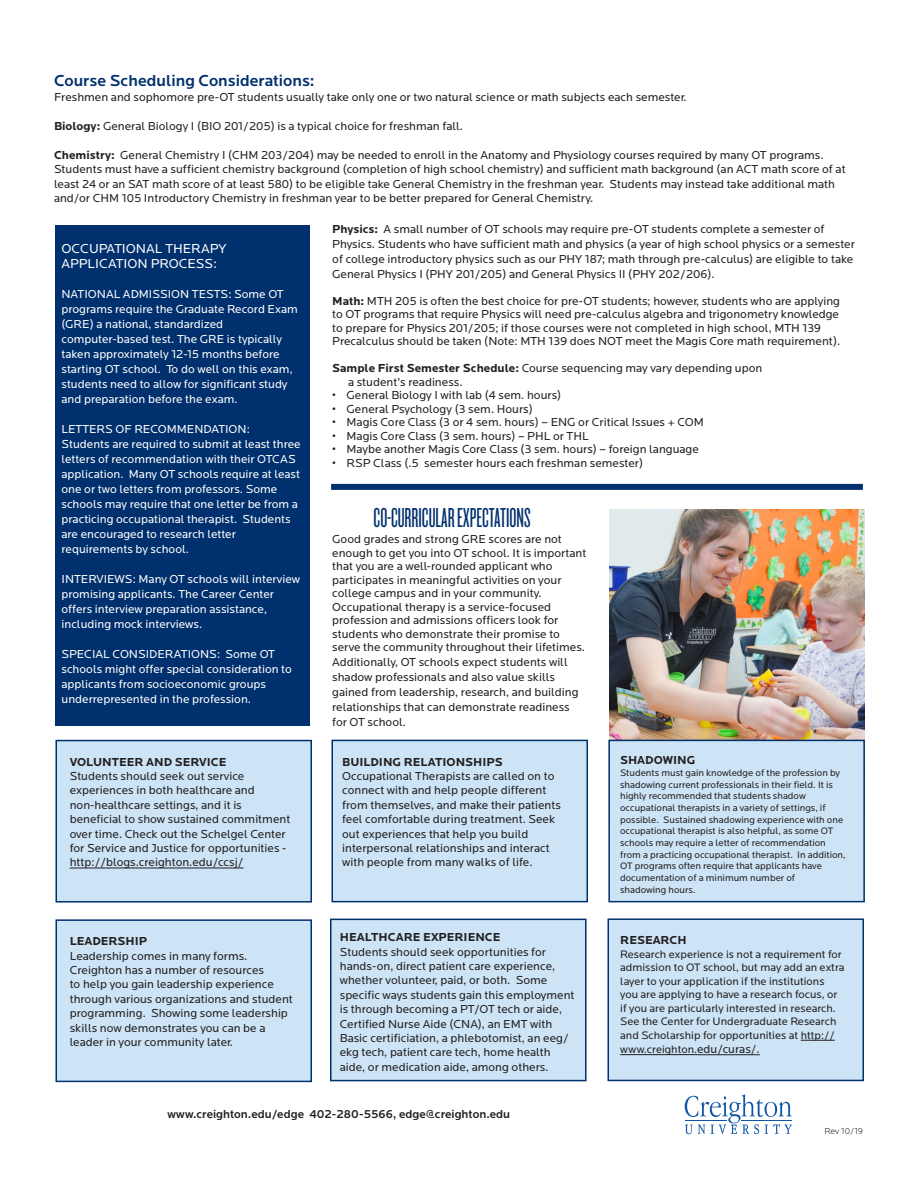
<style>
.page{position:relative;width:918px;height:1188px;background:#fff}
.page>*{position:absolute;margin:0;border:0;box-sizing:border-box;transform-origin:0 0}
.t1{font:28.5px "Knockout 26 Junior Flywght";color:#00306d}
.t2{font:500 16.5px "Locator";color:#00306d}
.t3{font:13.5px "Locator";color:#fff}
.t4{font:12px/14.4px "Locator";color:#231f20}
.t5{font:12px/15px "Locator";color:#fff}
.t6{font:700 12px "Locator";color:#231f20}
.t7{font:500 12px "Locator";color:#231f20}
.t8{font:11.25px/13.6px "Locator";color:#231f20}
.t9{font:9.75px/11.7px "Locator";color:#231f20}
.t10{font:300 9px "Locator";letter-spacing:-.01em;color:#231f20}
.s1{font-weight:700}
.s2{font-size:12px}
</style>
<div class="page">
<img style="left:610px;top:509px;width:254px;height:231px">
<svg style="left:685px;top:1094px;width:107px;height:40px"></svg>
<hr style="left:742px;top:1120px;width:50px;height:1px;background:#0e55a5">
<hr style="left:685px;top:1120px;width:42px;height:1px;background:#0e55a5">
<div style="left:56px;top:225px;width:254px;height:500px;background:#00306d"></div>
<div style="left:331px;top:484px;width:532px;height:6px;background:#00306d"></div>
<div style="left:56px;top:740px;width:256px;height:163px;background:#cce4f6;border:2px solid #00306d"></div>
<hr style="left:70px;top:868px;width:174px;height:1px;background:#231f20">
<div style="left:332px;top:740px;width:256px;height:162px;background:#cce4f6;border:2px solid #00306d"></div>
<div style="left:330px;top:919px;width:256px;height:162px;background:#cce4f6;border:2px solid #00306d"></div>
<div style="left:56px;top:919px;width:256px;height:163px;background:#cce4f6;border:2px solid #00306d"></div>
<div style="left:608px;top:740px;width:257px;height:162px;background:#cce4f6;border:2px solid #00306d"></div>
<div style="left:608px;top:918px;width:256px;height:163px;background:#cce4f6;border:2px solid #00306d"></div>
<hr style="left:801px;top:1040px;width:34px;height:1px;background:#231f20">
<hr style="left:620px;top:1054px;width:77px;height:1px;background:#231f20">
<hr style="left:697px;top:1054px;width:63px;height:1px;background:#231f20">
<p class="t2" style="left:54px;top:71px;width:262px">Course Scheduling Considerations:</p>
<p class="t4" style="left:54px;top:90px;width:634px">Freshmen and sophomore pre-OT students usually take only one or two natural science or math subjects each semester.</p>
<p class="t4" style="left:54px;top:119px;width:411px"><span class="s1">Biology:</span> General Biology I (BIO 201/205) is a typical choice for freshman fall.</p>
<p class="t4" style="left:54px;top:148px;width:771px"><span class="s1">Chemistry:</span> General Chemistry I (CHM 203/204) may be needed to enroll in the Anatomy and Physiology courses required by many OT programs.</p>
<p class="t4" style="left:54px;top:162px;width:793px">Students must have a sufficient chemistry background (completion of high school chemistry) and sufficient math background (an ACT math score of at least 24 or an SAT math score of at least 580) to be eligible take General Chemistry in the freshman year. Students may instead take additional math and/or CHM 105 Introductory Chemistry in freshman year to be better prepared for General Chemistry.</p>
<p class="t4" style="left:332px;top:222px;width:524px;line-height:15px"><span class="s1">Physics:</span> A small number of OT schools may require pre-OT students complete a semester of Physics. Students who have sufficient math and physics (a year of high school physics or a semester of college introductory physics such as our PHY 187; math through pre-calculus) are eligible to take General Physics I (PHY 201/205) and General Physics II (PHY 202/206).</p>
<p class="t4" style="left:332px;top:294px;width:509px"><span class="s1">Math:</span> MTH 205 is often the best choice for pre-OT students; however, students who are applying</p>
<p class="t4" style="left:332px;top:307px;width:508px">to OT programs that require Physics will need pre-calculus algebra and trigonometry knowledge</p>
<p class="t4" style="left:332px;top:321px;width:490px">to prepare for Physics 201/205; if those courses were not completed in high school, MTH 139</p>
<p class="t4" style="left:332px;top:334px;width:510px">Precalculus should be taken (Note: MTH 139 does NOT meet the Magis Core math requirement).</p>
<p class="t4" style="left:348px;top:362px;width:416px;line-height:13.5px;text-indent:-16px"><span class="s1">Sample First Semester Schedule:</span> Course sequencing may vary depending upon a student’s readiness.</p>
<p class="t4" style="left:332px;top:388px;width:231px">• General Biology I with lab (4 sem. hours)</p>
<p class="t4" style="left:332px;top:402px;width:202px">• General Psychology (3 sem. Hours)</p>
<p class="t4" style="left:332px;top:415px;width:373px">• Magis Core Class (3 or 4 sem. hours) – ENG or Critical Issues + COM</p>
<p class="t4" style="left:332px;top:429px;width:258px">• Magis Core Class (3 sem. hours) – PHL or THL</p>
<p class="t4" style="left:332px;top:442px;width:368px">• Maybe another Magis Core Class (3 sem. hours) – foreign language</p>
<p class="t4" style="left:332px;top:456px;width:312px">• RSP Class (.5 semester hours each freshman semester)</p>
<p class="t3" style="left:62px;top:242px;width:167px">OCCUPATIONAL THERAPY</p>
<p class="t3" style="left:62px;top:257px;width:157px">APPLICATION PROCESS:</p>
<p class="t5" style="left:62px;top:287px;width:238px">NATIONAL ADMISSION TESTS: Some OT programs require the Graduate Record Exam (GRE) a national, standardized</p>
<p class="t5" style="left:62px;top:332px;width:222px">computer-based test. The GRE is typically</p>
<p class="t5" style="left:62px;top:347px;width:233px">taken approximately 12-15 months before starting OT school. To do well on this exam, students need to allow for significant study</p>
<p class="t5" style="left:62px;top:392px;width:178px">and preparation before the exam.</p>
<p class="t5" style="left:62px;top:422px;width:190px">LETTERS OF RECOMMENDATION:</p>
<p class="t5" style="left:62px;top:437px;width:241px">Students are required to submit at least three letters of recommendation with their OTCAS application. Many OT schools require at least one or two letters from professors. Some schools may require that one letter be from a practicing occupational therapist. Students</p>
<p class="t5" style="left:62px;top:527px;width:176px">are encouraged to research letter</p>
<p class="t5" style="left:62px;top:542px;width:129px">requirements by school.</p>
<p class="t5" style="left:62px;top:572px;width:240px">INTERVIEWS: Many OT schools will interview promising applicants. The Career Center</p>
<p class="t5" style="left:62px;top:602px;width:207px">offers interview preparation assistance,</p>
<p class="t5" style="left:62px;top:617px;width:142px">including mock interviews.</p>
<p class="t5" style="left:62px;top:647px;width:232px">SPECIAL CONSIDERATIONS: Some OT schools might offer special consideration to applicants from socioeconomic groups</p>
<p class="t5" style="left:62px;top:692px;width:191px">underrepresented in the profession.</p>
<p class="t1" style="left:374px;top:502px;width:158px">CO-CURRICULAR EXPECTATIONS</p>
<p class="t4" style="left:332px;top:533px;width:256px;line-height:13.5px">Good grades and strong GRE scores are not enough to get you into OT school. It is important that you are a well-rounded applicant who</p>
<p class="t4" style="left:332px;top:573px;width:231px;line-height:13.5px">participates in meaningful activities on your college campus and in your community.</p>
<p class="t4" style="left:332px;top:600px;width:220px">Occupational therapy is a service-focused</p>
<p class="t4" style="left:332px;top:613px;width:228px">profession and admissions officers look for</p>
<p class="t4" style="left:332px;top:627px;width:229px">students who demonstrate their promise to</p>
<p class="t4" style="left:332px;top:640px;width:254px">serve the community throughout their lifetimes.</p>
<p class="t4" style="left:332px;top:655px;width:248px;line-height:15px">Additionally, OT schools expect students will shadow professionals and also value skills gained from leadership, research, and building relationships that can demonstrate readiness</p>
<p class="t4" style="left:332px;top:715px;width:75px">for OT school.</p>
<p class="t6" style="left:70px;top:755px;width:158px">VOLUNTEER AND SERVICE</p>
<p class="t4" style="left:70px;top:769px;width:176px">Students should seek out service</p>
<p class="t4" style="left:70px;top:784px;width:187px">experiences in both healthcare and non-healthcare settings, and it is</p>
<p class="t4" style="left:70px;top:812px;width:222px">beneficial to show sustained commitment over time. Check out the Schelgel Center for Service and Justice for opportunities - http://blogs.creighton.edu/ccsj/</p>
<p class="t6" style="left:70px;top:934px;width:79px">LEADERSHIP</p>
<p class="t4" style="left:70px;top:949px;width:179px">Leadership comes in many forms.</p>
<p class="t4" style="left:70px;top:963px;width:225px">Creighton has a number of resources<br>to help you gain leadership experience through various organizations and student programming. Showing some leadership skills now demonstrates you can be a leader in your community later.</p>
<p class="t6" style="left:342px;top:755px;width:162px">BUILDING RELATIONSHIPS</p>
<p class="t4" style="left:342px;top:769px;width:214px">Occupational Therapists are called on to connect with and help people different</p>
<p class="t4" style="left:342px;top:798px;width:220px">from themselves, and make their patients feel comfortable during treatment. Seek</p>
<p class="t4" style="left:342px;top:827px;width:188px">out experiences that help you build</p>
<p class="t4" style="left:342px;top:841px;width:209px">interpersonal relationships and interact</p>
<p class="t4" style="left:342px;top:855px;width:192px">with people from many walks of life.</p>
<p class="t6" style="left:340px;top:930px;width:162px">HEALTHCARE EXPERIENCE</p>
<p class="t4" style="left:340px;top:945px;width:236px">Students should seek opportunities for hands-on, direct patient care experience, whether volunteer, paid, or both. Some specific ways students gain this employment is through becoming a PT/OT tech or aide, Certified Nurse Aide (CNA), an EMT with Basic certificiation, a phlebotomist, an eeg/ ekg tech, patient care tech, home health aide, or medication aide, among others.</p>
<p class="t7" style="left:167px;top:1107px;width:344px">www.creighton.edu/edge 402-280-5566, edge@creighton.edu</p>
<p class="t6" style="left:620px;top:753px;width:77px">SHADOWING</p>
<p class="t9" style="left:620px;top:767px;width:222px">Students must gain knowledge of the profession by shadowing current professionals in their field. It is highly recommended that students shadow</p>
<p class="t9" style="left:620px;top:802px;width:225px">occupational therapists in a variety of settings, if possible. Sustained shadowing experience with one occupational therapist is also helpful, as some OT schools may require a letter of recommendation</p>
<p class="t9" style="left:620px;top:849px;width:227px">from a practicing occupational therapist. In addition,<br>OT programs often require that applicants have</p>
<p class="t9" style="left:620px;top:872px;width:177px">documentation of a minimum number of</p>
<p class="t9" style="left:620px;top:884px;width:77px">shadowing hours.</p>
<p class="t6" style="left:620px;top:933px;width:68px">RESEARCH</p>
<p class="t8" style="left:620px;top:948px;width:226px">Research experience is not a requirement for admission to OT school, but may add an extra layer to your application if the institutions you are applying to have a research focus, or if you are particularly interested in research.<br>See the Center for Undergraduate Research and Scholarship for opportunities at http:// www.creighton.<span class="s2">edu/curas/.</span></p>
<p class="t10" style="left:825px;top:1126px;width:40px">Rev 10/19</p>
</div>
